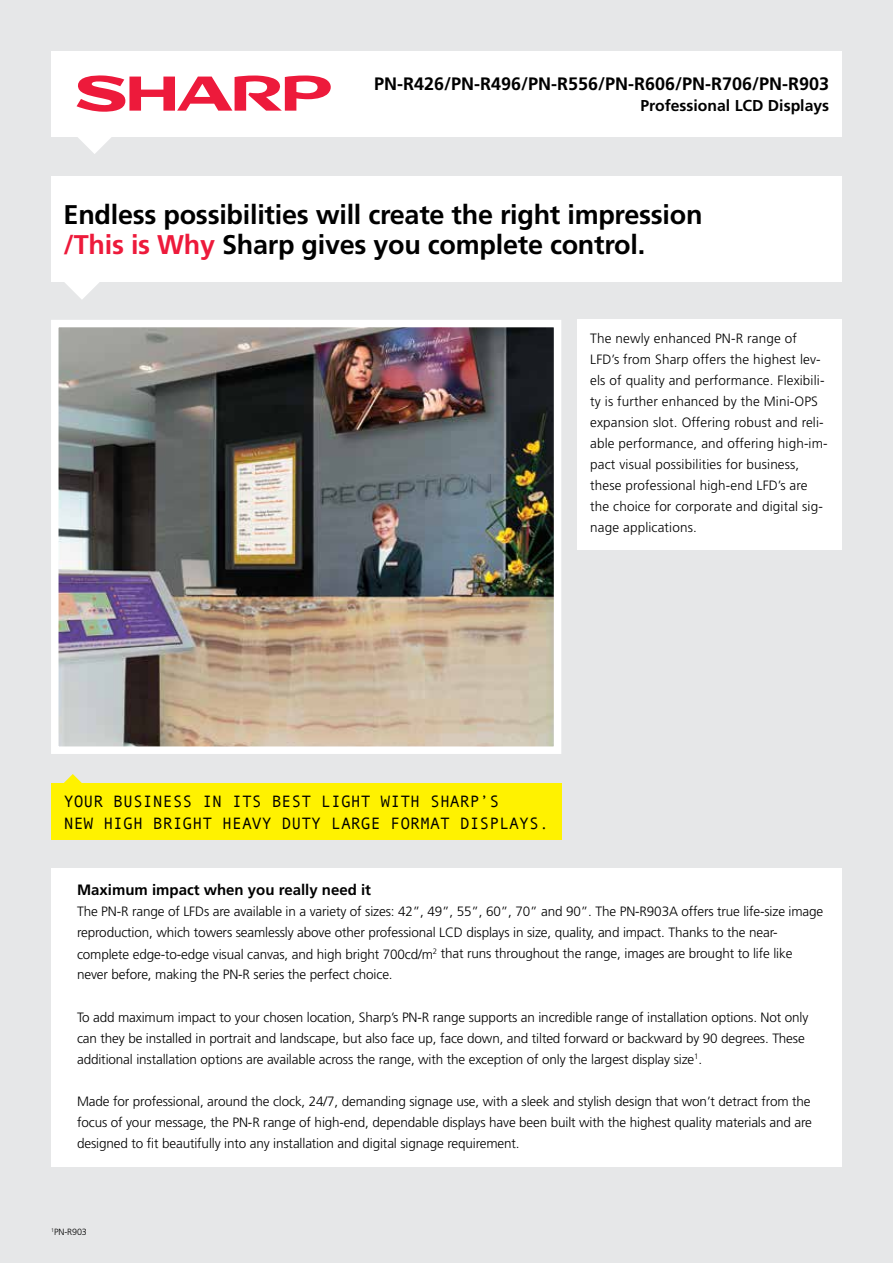
<style>
.page{position:relative;width:893px;height:1263px;background:#e6e7e8}
.page>*{position:absolute;margin:0;border:0;box-sizing:border-box;transform-origin:0 0}
.t1{font:700 27px/30px "Frutiger LT Std";letter-spacing:-.01em;color:#000}
.t2{font:700 18px "Frutiger LT Std";color:#000}
.t3{font:16.5px/22.5px "Andale Mono";color:#000}
.t4{font:700 15.75px "Frutiger LT Std";color:#000}
.t5{font:700 15px "Frutiger LT Std";color:#000}
.t6{font:300 13.5px/21px "Frutiger LT Std";letter-spacing:-.01em;color:#000}
.t7{font:300 13.5px/21px "Frutiger LT Std";letter-spacing:.01em;color:#000}
.t8{font:300 9px "Frutiger LT Std";letter-spacing:-.01em;color:#000}
.s1{color:#ed1a3b}
</style>
<div class="page">
<div style="left:51px;top:51px;width:791px;height:85px;background:#fff"></div>
<svg style="left:77px;top:136px;width:36px;height:18px"></svg>
<svg style="left:77px;top:75px;width:254px;height:37px"></svg>
<img style="left:60px;top:329px;width:492px;height:416px">
<div style="left:51px;top:320px;width:510px;height:434px;border:8px solid #fff"></div>
<div style="left:577px;top:320px;width:265px;height:230px;background:#fff"></div>
<div style="left:51px;top:783px;width:510px;height:56px;background:#fff200"></div>
<svg style="left:64px;top:774px;width:18px;height:9px"></svg>
<div style="left:51px;top:176px;width:791px;height:106px;background:#fff"></div>
<svg style="left:65px;top:282px;width:34px;height:17px"></svg>
<div style="left:51px;top:868px;width:791px;height:299px;background:#fff"></div>
<h2 class="t2" style="left:374px;top:73px;width:457px">PN-R426/PN-R496/PN-R556/PN-R606/PN-R706/PN-R903</h2>
<p class="t4" style="left:640px;top:96px;width:190px">Professional LCD Displays</p>
<h1 class="t1" style="left:64px;top:199px;width:640px">Endless possibilities will create the right impression <span class="s1">/This is Why</span> Sharp gives you complete control.</h1>
<p class="t7" style="left:590px;top:328px;width:239px">The newly enhanced PN-R range of LFD’s from Sharp offers the highest lev&shy;els of quality and performance. Flexibili&shy;ty is further enhanced by the Mini-OPS expansion slot. Offering robust and reli&shy;able performance, and offering high-im&shy;pact visual possibilities for business, these professional high-end LFD’s are the choice for corporate and digital sig&shy;nage applications.</p>
<p class="t3" style="left:64px;top:789px;width:487px">YOUR BUSINESS IN ITS BEST LIGHT WITH SHARP’S<br>NEW HIGH BRIGHT HEAVY DUTY LARGE FORMAT DISPLAYS.</p>
<p class="t5" style="left:77px;top:881px;width:295px">Maximum impact when you really need it</p>
<p class="t6" style="left:77px;top:901px;width:748px">The PN-R range of LFDs are available in a variety of sizes: 42”, 49”, 55”, 60”, 70” and 90”. The PN-R903A offers true life-size image reproduction, which towers seamlessly above other professional LCD displays in size, quality, and impact. Thanks to the near&shy;complete edge-to-edge visual canvas, and high bright 700cd/m<sup>2</sup> that runs throughout the range, images are brought to life like never before, making the PN-R series the perfect choice.</p>
<p class="t6" style="left:77px;top:1006px;width:733px">To add maximum impact to your chosen location, Sharp’s PN-R range supports an incredible range of installation options. Not only can they be installed in portrait and landscape, but also face up, face down, and tilted forward or backward by 90 degrees. These additional installation options are available across the range, with the exception of only the largest display size<sup>1</sup>.</p>
<p class="t6" style="left:77px;top:1090px;width:736px;text-align:justify">Made for professional, around the clock, 24/7, demanding signage use, with a sleek and stylish design that won’t detract from the focus of your message, the PN-R range of high-end, dependable displays have been built with the highest quality materials and are designed to fit beautifully into any installation and digital signage requirement.</p>
<p class="t8" style="left:51px;top:1226px;width:37px"><sup>1</sup>PN-R903</p>
</div>
